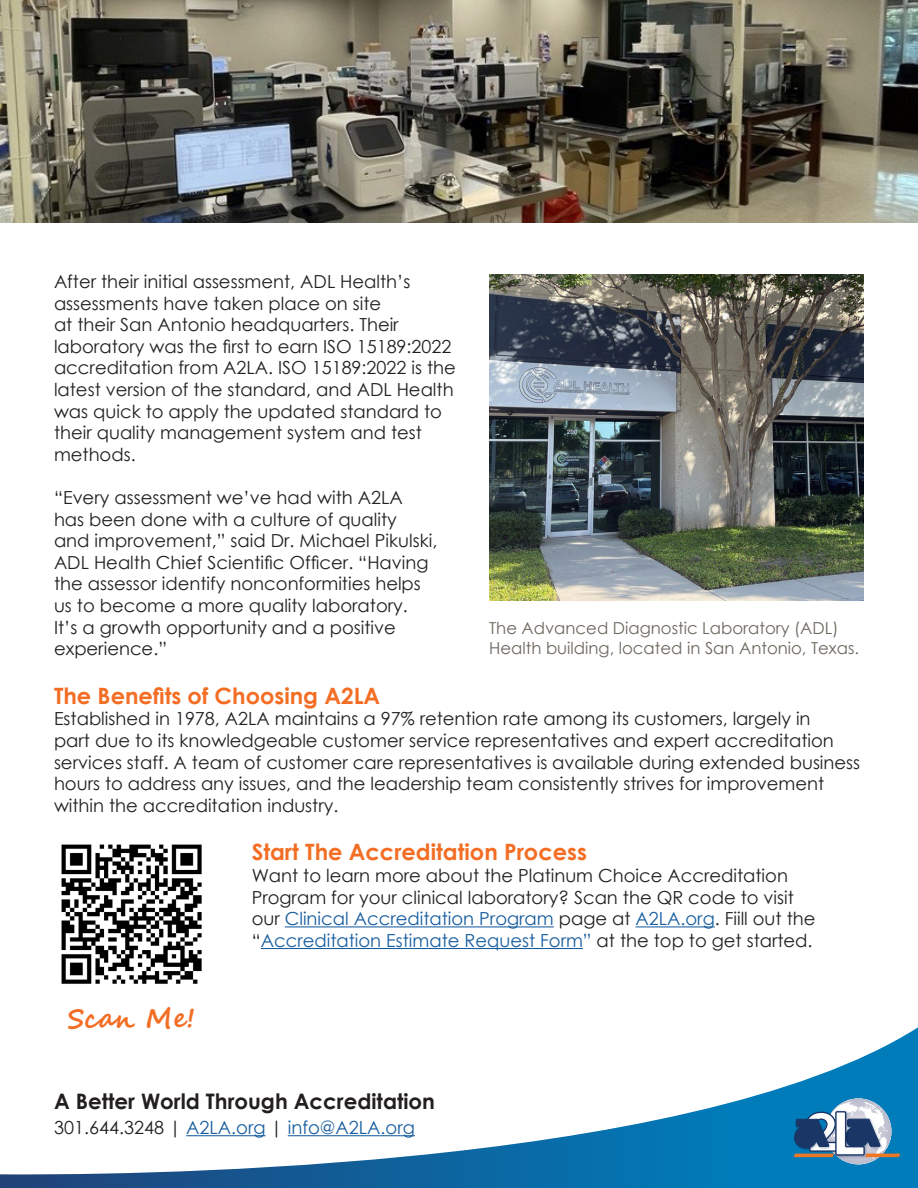
<style>
.page{position:relative;width:918px;height:1188px;background:#fff}
.page>*{position:absolute;margin:0;border:0;box-sizing:border-box;transform-origin:0 0}
.t1{font:700 27px "Segoe Script";color:#f36e24}
.t2{font:700 22.5px "Century Gothic";color:#f36e24}
.t3{font:700 21.3px "Century Gothic";color:#231f20}
.t4{font:18px/21.6px "Century Gothic";color:#231f20}
.t5{font:18px "Century Gothic";color:#175d9e}
.t6{font:16.5px/19.8px "Century Gothic";color:#6d675e}
.s1{color:#175d9e}
.s2{color:#231f20}
</style>
<div class="page">
<hr style="left:285px;top:926px;width:269px;height:1px;background:#175d9e">
<hr style="left:636px;top:926px;width:79px;height:1px;background:#175d9e">
<hr style="left:261px;top:948px;width:322px;height:1px;background:#175d9e">
<svg style="left:0;top:1027px;width:918px;height:161px"></svg>
<div style="left:826px;top:1098px;width:65px;height:66px;background:#bdbed0;border-radius:33px"></div>
<svg style="left:793px;top:1100px;width:107px;height:59px;background:#678ead"></svg>
<hr style="left:186px;top:1135px;width:80px;height:1px;background:#175d9e">
<hr style="left:288px;top:1135px;width:127px;height:1px;background:#175d9e">
<img style="left:61px;top:844px;width:141px;height:140px">
<img style="left:489px;top:274px;width:375px;height:326px">
<img style="left:0;top:0;width:918px;height:222px">
<p class="t4" style="left:54px;top:270px;width:403px">After their initial assessment, ADL Health’s assessments have taken place on site<br>at their San Antonio headquarters. Their laboratory was the first to earn ISO 15189:2022 accreditation from A2LA. ISO 15189:2022 is the latest version of the standard, and ADL Health was quick to apply the updated standard to their quality management system and test methods.</p>
<p class="t4" style="left:54px;top:486px;width:385px">“Every assessment we’ve had with A2LA has been done with a culture of quality<br>and improvement,” said Dr. Michael Pikulski, ADL Health Chief Scientific Officer. “Having the assessor identify nonconformities helps us to become a more quality laboratory.<br>It’s a growth opportunity and a positive experience.”</p>
<p class="t2" style="left:54px;top:679px;width:328px">The Benefits of Choosing A2LA</p>
<p class="t4" style="left:54px;top:708px;width:808px">Established in 1978, A2LA maintains a 97% retention rate among its customers, largely in<br>part due to its knowledgeable customer service representatives and expert accreditation services staff. A team of customer care representatives is available during extended business hours to address any issues, and the leadership team consistently strives for improvement within the accreditation industry.</p>
<p class="t2" style="left:252px;top:835px;width:337px">Start The Accreditation Process</p>
<p class="t4" style="left:252px;top:864px;width:565px">Want to learn more about the Platinum Choice Accreditation Program for your clinical laboratory? Scan the QR code to visit our <span class="s1">Clinical Accreditation Program</span> page at <span class="s1">A2LA.org</span>. Fiill out the “<span class="s1">Accreditation Estimate Request Form”</span> at the top to get started.</p>
<p class="t6" style="left:489px;top:618px;width:371px">The Advanced Diagnostic Laboratory (ADL)<br>Health building, located in San Antonio, Texas.</p>
<p class="t1" style="left:68px;top:996px;width:129px">Scan Me!</p>
<p class="t3" style="left:54px;top:1085px;width:383px">A Better World Through Accreditation</p>
<p class="t5" style="left:54px;top:1115px;width:363px"><span class="s2">301.644.3248 |</span> A2LA.org <span class="s2">|</span> info@A2LA.org</p>
</div>
